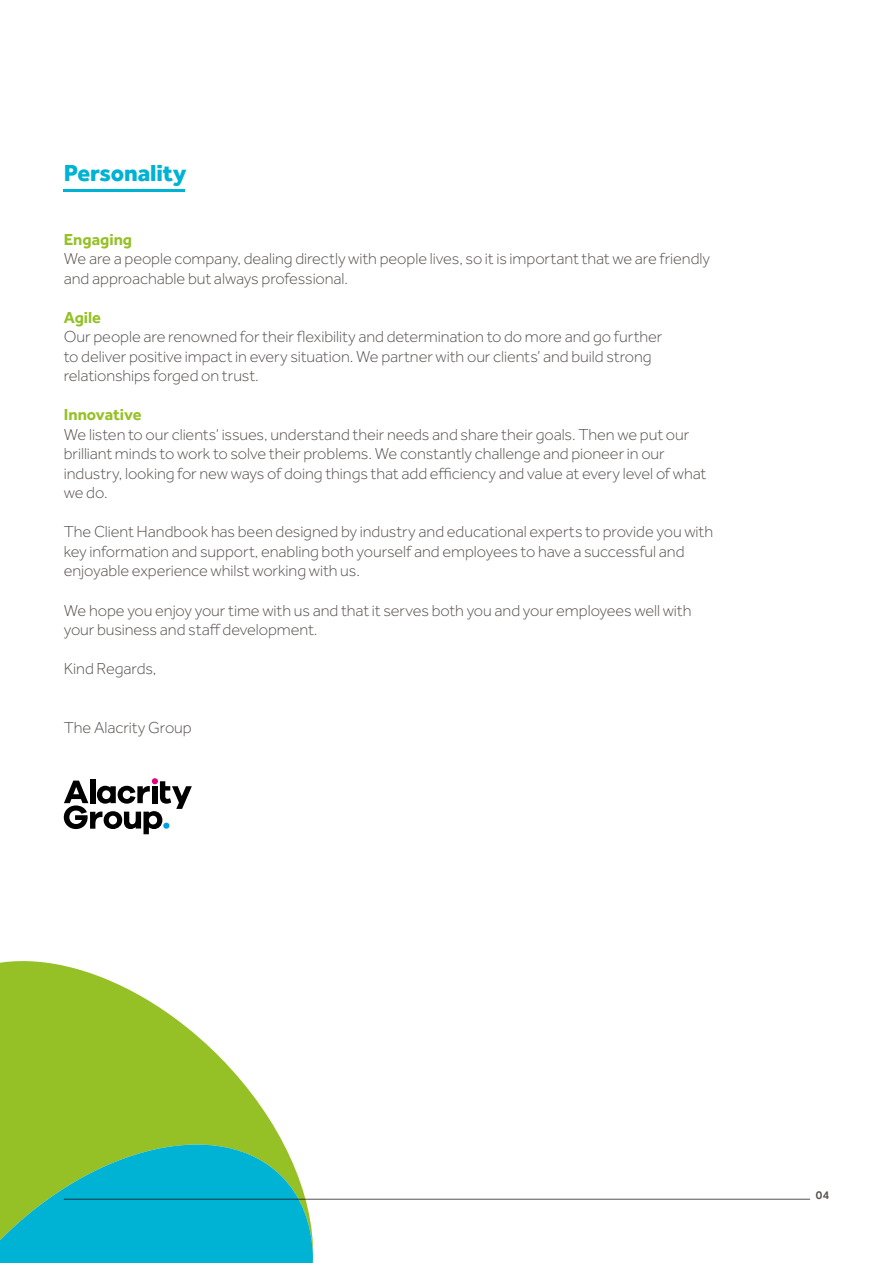
<style>
.page{position:relative;width:893px;height:1263px;background:#fff}
.page>*{position:absolute;margin:0;border:0;box-sizing:border-box;transform-origin:0 0}
.t1{font:800 24px "Effra";letter-spacing:-.01em;color:#00b2d3}
.t2{font:300 16.5px/19.5px "Effra";letter-spacing:-.005em;color:#56514e}
.t3{font:700 16.5px "Effra";letter-spacing:-.005em;color:#95c127}
.t4{font:500 12px "Effra";color:#56514e}
</style>
<div class="page">
<hr style="left:64px;top:1199px;width:746px;height:1px;background:#56514e">
<hr style="left:64px;top:189px;width:121px;height:2px;background:#00b2d3">
<svg style="left:64px;top:778px;width:128px;height:56px"></svg>
<svg style="left:0;top:961px;width:315px;height:293px;fill:#95c127"></svg>
<svg style="left:0;top:1116px;width:313px;height:147px;background:#3fba9a"></svg>
<h1 class="t1" style="left:64px;top:158px;width:124px">Personality</h1>
<p class="t3" style="left:64px;top:229px;width:70px">Engaging</p>
<p class="t2" style="left:64px;top:249px;width:648px">We are a people company, dealing directly with people lives, so it is important that we are friendly and approachable but always professional.</p>
<p class="t3" style="left:64px;top:307px;width:39px">Agile</p>
<p class="t2" style="left:64px;top:327px;width:600px">Our people are renowned for their flexibility and determination to do more and go further to deliver positive impact in every situation. We partner with our clients’ and build strong relationships forged on trust.</p>
<p class="t3" style="left:64px;top:405px;width:79px">Innovative</p>
<p class="t2" style="left:64px;top:425px;width:644px">We listen to our clients’ issues, understand their needs and share their goals. Then we put our brilliant minds to work to solve their problems. We constantly challenge and pioneer in our industry, looking for new ways of doing things that add efficiency and value at every level of what we do.</p>
<p class="t2" style="left:64px;top:522px;width:651px">The Client Handbook has been designed by industry and educational experts to provide you with key information and support, enabling both yourself and employees to have a successful and enjoyable experience whilst working with us.</p>
<p class="t2" style="left:64px;top:600px;width:629px">We hope you enjoy your time with us and that it serves both you and your employees well with your business and staff development.</p>
<p class="t2" style="left:64px;top:659px;width:94px">Kind Regards,</p>
<p class="t2" style="left:64px;top:717px;width:129px">The Alacrity Group</p>
<p class="t4" style="left:816px;top:1188px;width:15px">04</p>
</div>
